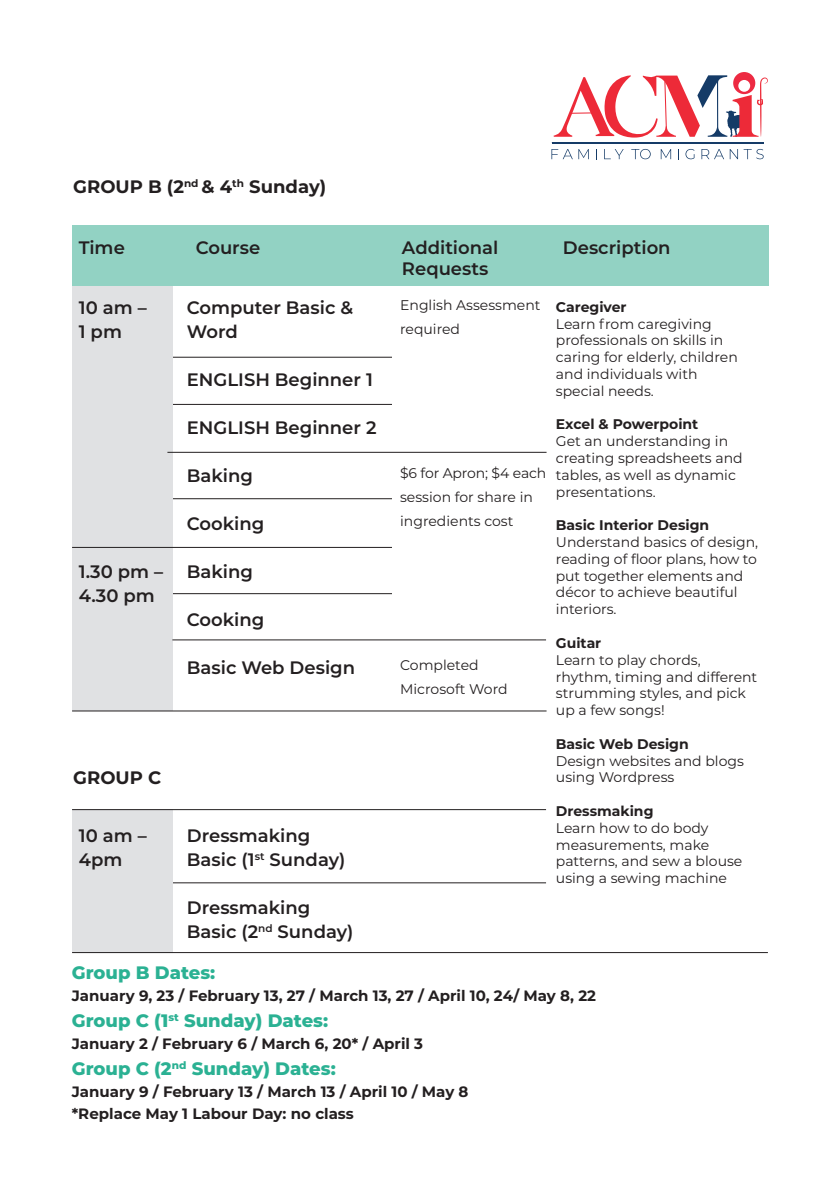
<style>
.page{position:relative;width:840px;height:1191px;background:#fff}
.page>*{position:absolute;margin:0;border:0;box-sizing:border-box;transform-origin:0 0}
.t1{font:600 18px/24px "Montserrat";color:#231f20}
.t2{font:800 18px "Montserrat";color:#2bb193}
.t3{font:700 18px "Montserrat";color:#231f20}
.t4{font:700 15px/22px "Montserrat";color:#231f20}
.t5{font:14px/16.8px "Montserrat";color:#231f20}
.t6{font:700 14px "Montserrat";color:#231f20}
</style>
<div class="page">
<hr style="left:167px;top:404px;width:600px;height:1px;background:#231f20">
<hr style="left:167px;top:498px;width:229px;height:1px;background:#231f20">
<div style="left:545px;top:285px;width:232px;height:676px;background:#fff"></div>
<hr style="left:164px;top:882px;width:381px;height:1px;background:#231f20">
<hr style="left:160px;top:593px;width:385px;height:1px;background:#231f20">
<hr style="left:164px;top:357px;width:382px;height:1px;background:#231f20">
<div style="left:72px;top:278px;width:100px;height:432px;background:#e0e1e3"></div>
<div style="left:72px;top:809px;width:100px;height:144px;background:#e0e1e3"></div>
<hr style="left:72px;top:547px;width:473px;height:1px;background:#231f20">
<div style="left:392px;top:278px;width:154px;height:175px;background:#fff"></div>
<div style="left:392px;top:453px;width:154px;height:186px;background:#fff"></div>
<div style="left:72px;top:225px;width:696px;height:60px;background:#92d2c3"></div>
<hr style="left:551px;top:142px;width:212px;height:1px;background:#153b67">
<svg style="left:551px;top:149px;width:21px;height:10px"></svg>
<svg style="left:578px;top:149px;width:10px;height:10px"></svg>
<svg style="left:604px;top:149px;width:19px;height:10px"></svg>
<svg style="left:631px;top:149px;width:19px;height:10px"></svg>
<svg style="left:660px;top:149px;width:10px;height:10px"></svg>
<svg style="left:685px;top:149px;width:9px;height:10px"></svg>
<svg style="left:701px;top:149px;width:22px;height:10px"></svg>
<svg style="left:729px;top:149px;width:8px;height:10px"></svg>
<svg style="left:743px;top:149px;width:20px;height:10px"></svg>
<svg style="left:553px;top:72px;width:214px;height:66px"></svg>
<hr style="left:72px;top:710px;width:474px;height:1px;background:#231f20">
<hr style="left:72px;top:952px;width:695px;height:1px;background:#231f20">
<hr style="left:72px;top:809px;width:473px;height:1px;background:#231f20">
<hr style="left:172px;top:639px;width:373px;height:1px;background:#231f20">
<hr style="left:167px;top:452px;width:379px;height:1px;background:#231f20">
<p class="t3" style="left:73px;top:174px;width:254px">GROUP B (2<sup>nd</sup> &amp; 4<sup>th</sup> Sunday)</p>
<p class="t1" style="left:79px;top:234px;width:48px">Time</p>
<p class="t1" style="left:195px;top:234px;width:66px">Course</p>
<p class="t1" style="left:402px;top:234px;width:98px">Additional</p>
<p class="t1" style="left:562px;top:234px;width:109px">Description</p>
<p class="t1" style="left:402px;top:256px;width:88px">Requests</p>
<p class="t6" style="left:555px;top:297px;width:72px">Caregiver</p>
<p class="t5" style="left:555px;top:315px;width:183px">Learn from caregiving professionals on skills in caring for elderly, children and individuals with special needs.</p>
<p class="t6" style="left:555px;top:414px;width:144px">Excel &amp; Powerpoint</p>
<p class="t5" style="left:555px;top:432px;width:188px">Get an understanding in creating spreadsheets and tables, as well as dynamic presentations.</p>
<p class="t6" style="left:555px;top:515px;width:155px">Basic Interior Design</p>
<p class="t5" style="left:555px;top:533px;width:204px">Understand basics of design, reading of floor plans, how to put together elements and décor to achieve beautiful interiors.</p>
<p class="t6" style="left:555px;top:633px;width:47px">Guitar</p>
<p class="t5" style="left:555px;top:651px;width:203px">Learn to play chords, rhythm, timing and different strumming styles, and pick up a few songs!</p>
<p class="t6" style="left:555px;top:733px;width:134px">Basic Web Design</p>
<p class="t5" style="left:555px;top:751px;width:189px">Design websites and blogs using Wordpress</p>
<p class="t6" style="left:555px;top:801px;width:99px">Dressmaking</p>
<p class="t5" style="left:555px;top:819px;width:188px">Learn how to do body measurements, make patterns, and sew a blouse using a sewing machine</p>
<p class="t5" style="left:400px;top:293px;width:142px;line-height:24px">English Assessment required</p>
<p class="t1" style="left:187px;top:295px;width:168px">Computer Basic &amp;<br>Word</p>
<p class="t1" style="left:187px;top:367px;width:187px">ENGLISH Beginner 1</p>
<p class="t1" style="left:187px;top:415px;width:191px">ENGLISH Beginner 2</p>
<p class="t1" style="left:187px;top:463px;width:68px">Baking</p>
<p class="t1" style="left:187px;top:511px;width:79px">Cooking</p>
<p class="t1" style="left:187px;top:559px;width:68px">Baking</p>
<p class="t1" style="left:187px;top:607px;width:79px">Cooking</p>
<p class="t1" style="left:187px;top:655px;width:169px">Basic Web Design</p>
<p class="t1" style="left:79px;top:295px;width:69px">10 am –<br>1 pm</p>
<p class="t5" style="left:400px;top:461px;width:147px;line-height:24px">$6 for Apron; $4 each session for share in ingredients cost</p>
<p class="t1" style="left:79px;top:559px;width:86px">1.30 pm –<br>4.30 pm</p>
<p class="t5" style="left:400px;top:653px;width:109px;line-height:24px">Completed<br>Microsoft Word</p>
<p class="t3" style="left:73px;top:764px;width:89px">GROUP C</p>
<p class="t1" style="left:187px;top:823px;width:160px">Dressmaking<br>Basic (1<sup>st</sup> Sunday)</p>
<p class="t1" style="left:187px;top:895px;width:168px">Dressmaking<br>Basic (2<sup>nd</sup> Sunday)</p>
<p class="t2" style="left:72px;top:959px;width:145px">Group B Dates:</p>
<p class="t4" style="left:72px;top:984px;width:525px">January 9, 23 / February 13, 27 / March 13, 27 / April 10, 24/ May 8, 22</p>
<p class="t2" style="left:72px;top:1007px;width:258px">Group C (1<sup>st</sup> Sunday) Dates:</p>
<p class="t4" style="left:72px;top:1032px;width:353px">January 2 / February 6 / March 6, 20* / April 3</p>
<p class="t2" style="left:72px;top:1055px;width:265px">Group C (2<sup>nd</sup> Sunday) Dates:</p>
<p class="t4" style="left:72px;top:1080px;width:398px">January 9 / February 13 / March 13 / April 10 / May 8 *Replace May 1 Labour Day: no class</p>
<p class="t1" style="left:79px;top:823px;width:69px">10 am –<br>4pm</p>
</div>
